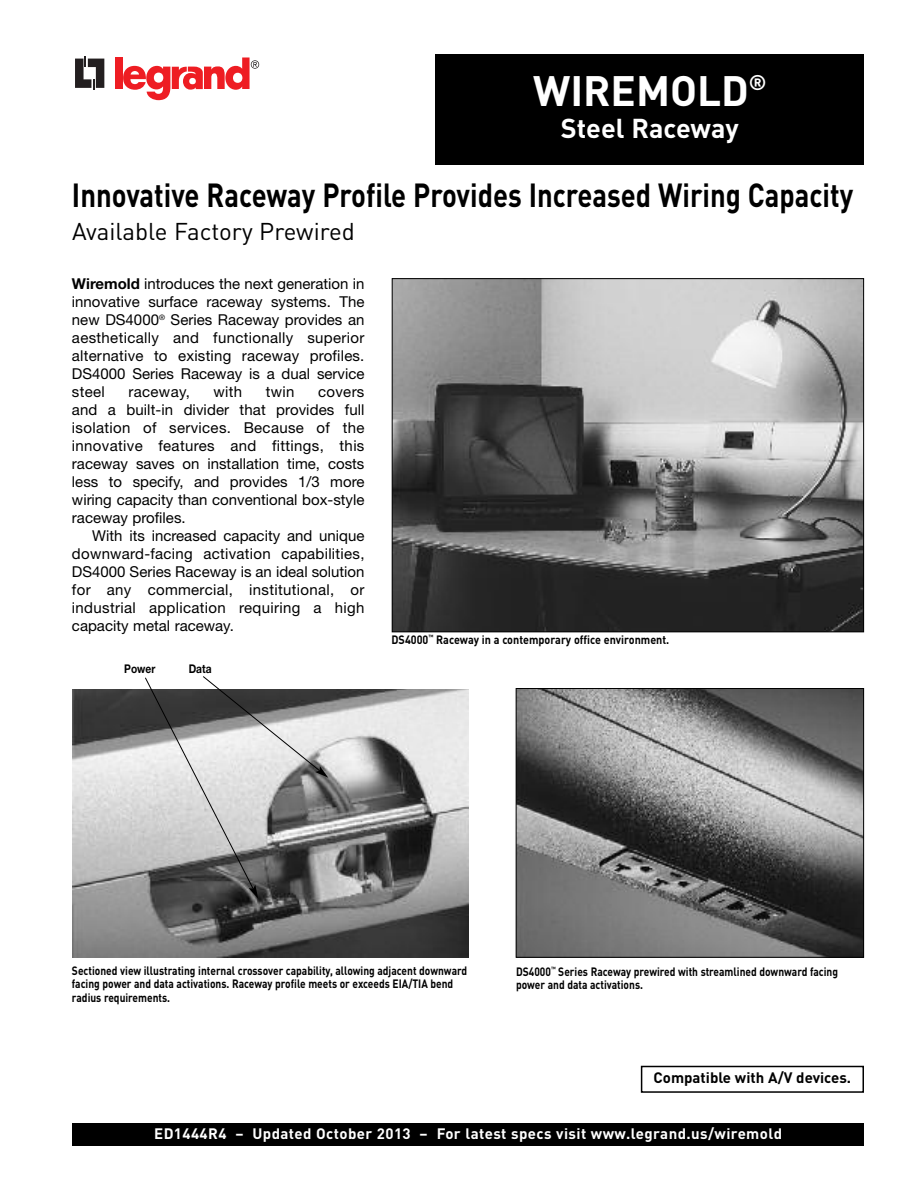
<style>
.page{position:relative;width:918px;height:1188px;background:#fff}
.page>*{position:absolute;margin:0;border:0;box-sizing:border-box;transform-origin:0 0}
.t1{font:700 42px "DIN Pro";color:#fff}
.t2{font:700 33px "DIN Pro";color:#000;scale:.83 1}
.t3{font:700 27px "DIN Pro";color:#fff}
.t4{font:24px "DIN Pro";color:#000}
.t5{font:15px/18px "Helvetica Neue";color:#000;text-align:justify}
.t6{font:700 15px "DIN Pro";letter-spacing:.025em;color:#fff}
.t7{font:700 15px "DIN Pro";color:#000}
.t8{font:15px "Helvetica Neue";letter-spacing:.02em;color:#000}
.t9{font:700 12px/13.5px "DIN Pro";color:#000;scale:.85 1}
.t10{font:700 12px "DIN Pro";color:#000;scale:.9 1}
.t11{font:700 12px "Helvetica Neue";color:#000;scale:.85 1}
.s1{font-weight:700}
</style>
<div class="page">
<div style="left:436px;top:54px;width:428px;height:110px;background:#000"></div>
<img style="left:394px;top:280px;width:468px;height:350px">
<div style="left:72px;top:1124px;width:792px;height:22px;background:#000"></div>
<img style="left:518px;top:690px;width:344px;height:266px">
<div style="left:516px;top:688px;width:348px;height:270px;border:1px solid #000"></div>
<img style="left:73px;top:689px;width:395px;height:269px">
<svg style="left:144px;top:676px;width:184px;height:223px;background:#9e9e9e"></svg>
<div style="left:641px;top:1066px;width:223px;height:27px;border:2px solid #000"></div>
<div style="left:115px;top:57px;width:7px;height:32px;background:#ee1d23"></div>
<svg style="left:123px;top:57px;width:136px;height:43px"></svg>
<svg style="left:75px;top:56px;width:29px;height:34px"></svg>
<h1 class="t1" style="left:533px;top:76px;width:235px">WIREMOLD<sup>®</sup></h1>
<h3 class="t3" style="left:561px;top:119px;width:179px">Steel Raceway</h3>
<h2 class="t2" style="left:72px;top:184px;width:943px">Innovative Raceway Profile Provides Increased Wiring Capacity</h2>
<h3 class="t4" style="left:72px;top:223px;width:284px">Available Factory Prewired</h3>
<p class="t5" style="left:72px;top:277px;width:294px"><span class="s1">Wiremold</span> introduces the next generation in innovative surface raceway systems. The new DS4000<sup>®</sup> Series Raceway provides an aesthetically and functionally superior alternative to existing raceway profiles.<br>DS4000 Series Raceway is a dual service steel</p>
<p class="t8" style="left:129px;top:387px;width:63px">raceway,</p>
<p class="t5" style="left:214px;top:385px;width:30px">with</p>
<p class="t5" style="left:266px;top:385px;width:30px">twin</p>
<p class="t5" style="left:72px;top:385px;width:294px;text-indent:246px">covers and a built-in divider that provides full isolation of services. Because of the innovative features and fittings, this raceway saves on installation time, costs less to specify, and provides 1/3 more wiring capacity than conventional box-style raceway profiles.</p>
<p class="t5" style="left:72px;top:529px;width:294px;text-indent:20px">With its increased capacity and unique downward-facing activation capabilities, DS4000 Series Raceway is an ideal solution for any commercial, institutional, or industrial application requiring a high capacity metal raceway.</p>
<p class="t10" style="left:392px;top:635px;width:310px">DS4000<sup>™</sup> Raceway in a contemporary office environment.</p>
<p class="t11" style="left:124px;top:664px;width:38px">Power</p>
<p class="t11" style="left:189px;top:664px;width:28px">Data</p>
<p class="t9" style="left:72px;top:965px;width:467px">Sectioned view illustrating internal crossover capability, allowing adjacent downward facing power and data activations. Raceway profile meets or exceeds EIA/TIA bend radius requirements.</p>
<p class="t9" style="left:516px;top:966px;width:380px">DS4000<sup>™</sup> Series Raceway prewired with streamlined downward facing power and data activations.</p>
<p class="t7" style="left:654px;top:1073px;width:199px">Compatible with A/V devices.</p>
<p class="t6" style="left:154px;top:1128px;width:629px">ED1444R4 – Updated October 2013 – For latest specs visit www.legrand.us/wiremold</p>
</div>
